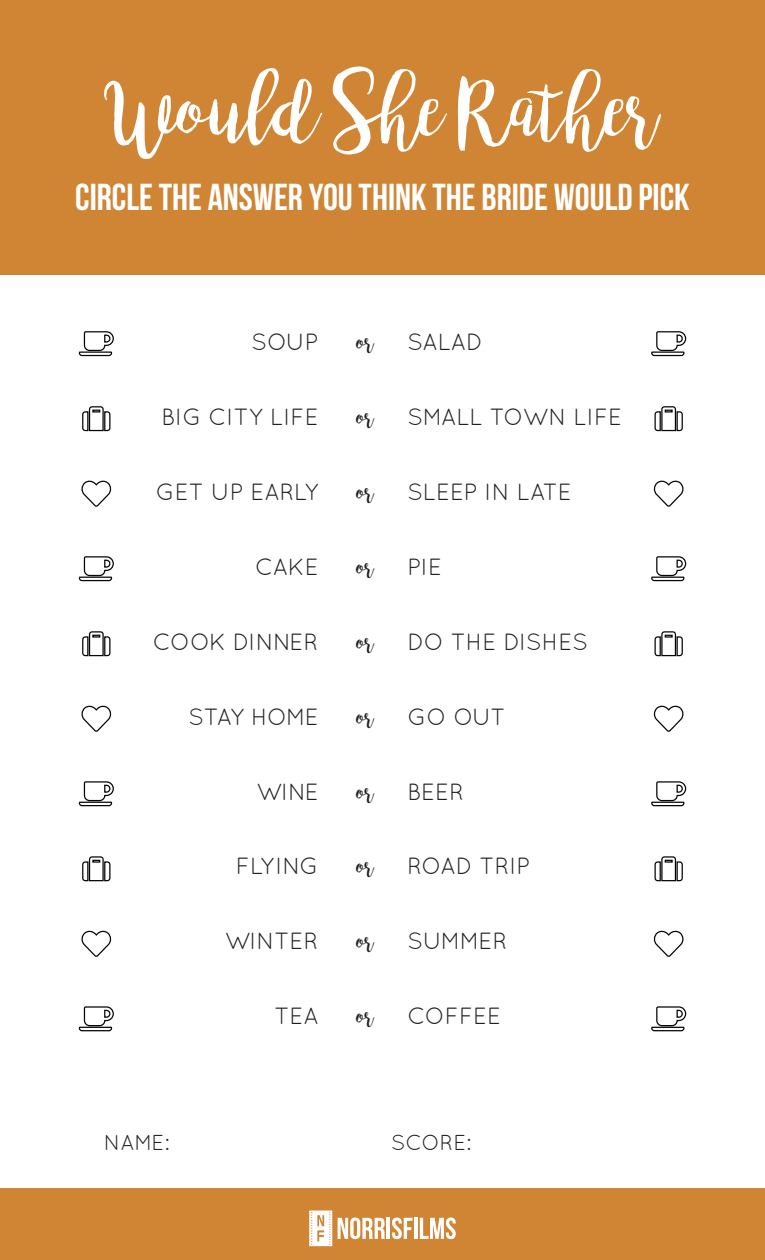
<style>
.page{position:relative;width:765px;height:1260px;background:#fff}
.page>*{position:absolute;margin:0;border:0;box-sizing:border-box;transform-origin:0 0}
.t1{font:83.25px "bromello";color:#fff}
.t2{font:37.5px "Bebas Neue";color:#fff}
.t3{font:23.38px "Quicksand";color:#231f20}
.t4{font:23.38px "bromello";color:#231f20}
.t5{font:23.38px "Quicksand";letter-spacing:-.025em;color:#231f20}
.t6{font:23.38px "Quicksand";letter-spacing:-.045em;color:#231f20}
.t7{font:21.5px "Quicksand";color:#231f20}
</style>
<div class="page">
<svg style="left:78px;top:331px;width:36px;height:26px"></svg>
<svg style="left:82px;top:406px;width:29px;height:26px"></svg>
<svg style="left:81px;top:480px;width:31px;height:27px"></svg>
<svg style="left:78px;top:556px;width:36px;height:26px"></svg>
<svg style="left:78px;top:781px;width:36px;height:26px"></svg>
<svg style="left:82px;top:856px;width:29px;height:26px"></svg>
<svg style="left:81px;top:930px;width:31px;height:27px"></svg>
<svg style="left:78px;top:1006px;width:36px;height:26px"></svg>
<svg style="left:82px;top:631px;width:29px;height:26px"></svg>
<svg style="left:81px;top:705px;width:31px;height:27px"></svg>
<svg style="left:651px;top:331px;width:36px;height:26px"></svg>
<svg style="left:654px;top:406px;width:29px;height:26px"></svg>
<svg style="left:653px;top:480px;width:31px;height:27px"></svg>
<svg style="left:651px;top:556px;width:36px;height:26px"></svg>
<svg style="left:651px;top:781px;width:36px;height:26px"></svg>
<svg style="left:654px;top:856px;width:29px;height:26px"></svg>
<svg style="left:653px;top:930px;width:31px;height:27px"></svg>
<svg style="left:651px;top:1006px;width:36px;height:26px"></svg>
<svg style="left:654px;top:631px;width:29px;height:26px"></svg>
<svg style="left:653px;top:705px;width:31px;height:27px"></svg>
<div style="left:0;top:0;width:765px;height:275px;background:#d08534"></div>
<div style="left:0;top:1188px;width:765px;height:72px;background:#d08534"></div>
<svg style="left:309px;top:1211px;width:23px;height:35px"></svg>
<svg style="left:338px;top:1218px;width:47px;height:21px"></svg>
<hr style="left:387px;top:1218px;width:3px;height:21px;background:#fff">
<svg style="left:392px;top:1218px;width:21px;height:21px"></svg>
<hr style="left:414px;top:1218px;width:3px;height:21px;background:#fff">
<svg style="left:420px;top:1218px;width:36px;height:21px"></svg>
<h1 class="t1" style="left:105px;top:58px;width:555px">Would She Rather</h1>
<h2 class="t2" style="left:75px;top:177px;width:616px">CIRCLE THE ANSWER YOU THINK THE BRIDE WOULD PICK</h2>
<p class="t3" style="left:251px;top:328px;width:69px">SOUP</p>
<p class="t4" style="left:357px;top:327px;width:18px">or</p>
<p class="t3" style="left:407px;top:328px;width:77px">SALAD</p>
<p class="t3" style="left:162px;top:403px;width:158px">BIG CITY LIFE</p>
<p class="t4" style="left:357px;top:402px;width:18px">or</p>
<p class="t3" style="left:407px;top:403px;width:216px">SMALL TOWN LIFE</p>
<p class="t3" style="left:156px;top:478px;width:164px">GET UP EARLY</p>
<p class="t4" style="left:357px;top:477px;width:18px">or</p>
<p class="t3" style="left:407px;top:478px;width:166px">SLEEP IN LATE</p>
<p class="t3" style="left:255px;top:553px;width:65px">CAKE</p>
<p class="t4" style="left:357px;top:552px;width:18px">or</p>
<p class="t3" style="left:407px;top:553px;width:36px">PIE</p>
<p class="t5" style="left:153px;top:628px;width:167px">COOK DINNER</p>
<p class="t4" style="left:357px;top:627px;width:18px">or</p>
<p class="t3" style="left:407px;top:628px;width:182px">DO THE DISHES</p>
<p class="t6" style="left:188px;top:703px;width:132px">STAY HOME</p>
<p class="t4" style="left:357px;top:702px;width:18px">or</p>
<p class="t3" style="left:407px;top:703px;width:100px">GO OUT</p>
<p class="t3" style="left:256px;top:778px;width:64px">WINE</p>
<p class="t4" style="left:357px;top:777px;width:18px">or</p>
<p class="t3" style="left:407px;top:778px;width:58px">BEER</p>
<p class="t3" style="left:236px;top:853px;width:84px">FLYING</p>
<p class="t4" style="left:357px;top:852px;width:18px">or</p>
<p class="t3" style="left:407px;top:853px;width:124px">ROAD TRIP</p>
<p class="t3" style="left:225px;top:928px;width:95px">WINTER</p>
<p class="t4" style="left:357px;top:927px;width:18px">or</p>
<p class="t3" style="left:407px;top:928px;width:102px">SUMMER</p>
<p class="t3" style="left:274px;top:1003px;width:46px">TEA</p>
<p class="t4" style="left:357px;top:1002px;width:18px">or</p>
<p class="t3" style="left:407px;top:1003px;width:95px">COFFEE</p>
<p class="t7" style="left:104px;top:1131px;width:67px">NAME:</p>
<p class="t7" style="left:391px;top:1131px;width:82px">SCORE:</p>
</div>
